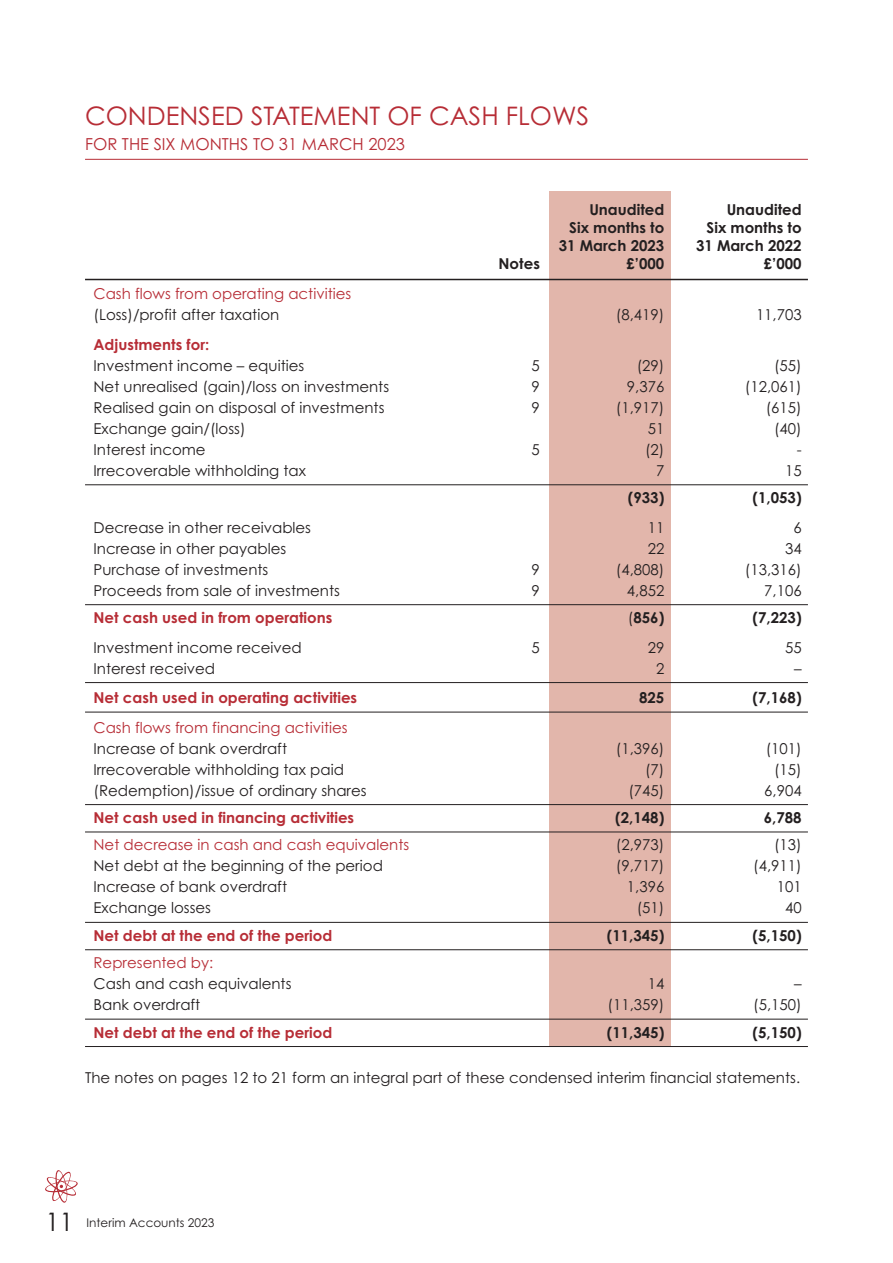
<style>
.page{position:relative;width:893px;height:1263px;background:#fff}
.page>*{position:absolute;margin:0;border:0;box-sizing:border-box;transform-origin:0 0}
.t1{font:25.5px "Century Gothic";color:#b72d36}
.t2{font:16.5px "Century Gothic";color:#b72d36}
.t3{font:15px "Century Gothic";color:#231f20}
.t4{font:700 15px "Century Gothic";color:#b72d36}
.t5{font:700 15px "Century Gothic";color:#231f20}
.t6{font:15px "Century Gothic";color:#b72d36}
.t7{font:12px "Century Gothic";color:#231f20}
.s1{font-weight:400}
.s2{font-size:25.5px}
</style>
<div class="page">
<svg style="left:45px;top:1170px;width:33px;height:33px"></svg>
<div style="left:549px;top:191px;width:121px;height:855px;background:#e2b6ab"></div>
<hr style="left:85px;top:279px;width:723px;height:1px;background:#231f20">
<hr style="left:85px;top:484px;width:723px;height:1px;background:#231f20">
<hr style="left:85px;top:604px;width:723px;height:1px;background:#231f20">
<hr style="left:85px;top:682px;width:723px;height:1px;background:#231f20">
<hr style="left:85px;top:712px;width:723px;height:1px;background:#231f20">
<hr style="left:85px;top:804px;width:723px;height:1px;background:#231f20">
<hr style="left:85px;top:832px;width:723px;height:1px;background:#231f20">
<hr style="left:85px;top:922px;width:723px;height:1px;background:#231f20">
<hr style="left:85px;top:949px;width:723px;height:1px;background:#231f20">
<hr style="left:85px;top:1019px;width:723px;height:1px;background:#231f20">
<hr style="left:85px;top:1046px;width:723px;height:1px;background:#231f20">
<hr style="left:85px;top:159px;width:723px;height:1px;background:#b72d36">
<h1 class="t1" style="left:85px;top:101px;width:506px">CONDENSED STATEMENT OF CASH FLOWS</h1>
<p class="t2" style="left:85px;top:135px;width:321px">FOR THE SIX MONTHS TO 31 MARCH 2023</p>
<p class="t5" style="left:589px;top:201px;width:77px">Unaudited</p>
<p class="t5" style="left:727px;top:201px;width:77px">Unaudited</p>
<p class="t5" style="left:569px;top:219px;width:97px">Six months to</p>
<p class="t5" style="left:707px;top:219px;width:97px">Six months to</p>
<p class="t5" style="left:559px;top:237px;width:107px">31 March 2023</p>
<p class="t5" style="left:696px;top:237px;width:107px">31 March 2022</p>
<p class="t5" style="left:498px;top:255px;width:43px">Notes</p>
<p class="t5" style="left:627px;top:255px;width:39px">£’000</p>
<p class="t5" style="left:764px;top:255px;width:39px">£’000</p>
<p class="t6" style="left:94px;top:285px;width:259px">Cash flows from operating activities</p>
<p class="t3" style="left:94px;top:306px;width:187px">(Loss)/profit after taxation</p>
<p class="t3" style="left:616px;top:306px;width:50px">(8,419)</p>
<p class="t3" style="left:756px;top:306px;width:47px">11,703</p>
<p class="t4" style="left:94px;top:336px;width:117px">Adjustments for:</p>
<p class="t3" style="left:94px;top:357px;width:212px">Investment income – equities</p>
<p class="t3" style="left:532px;top:357px;width:10px">5</p>
<p class="t3" style="left:637px;top:357px;width:29px">(29)</p>
<p class="t3" style="left:774px;top:357px;width:29px">(55)</p>
<p class="t3" style="left:94px;top:378px;width:297px">Net unrealised (gain)/loss on investments</p>
<p class="t3" style="left:532px;top:378px;width:10px">9</p>
<p class="t3" style="left:627px;top:378px;width:39px">9,376</p>
<p class="t3" style="left:745px;top:378px;width:58px">(12,061)</p>
<p class="t3" style="left:94px;top:399px;width:292px">Realised gain on disposal of investments</p>
<p class="t3" style="left:532px;top:399px;width:10px">9</p>
<p class="t3" style="left:616px;top:399px;width:50px">(1,917)</p>
<p class="t3" style="left:766px;top:399px;width:38px">(615)</p>
<p class="t3" style="left:94px;top:420px;width:154px">Exchange gain/(loss)</p>
<p class="t3" style="left:648px;top:420px;width:18px">51</p>
<p class="t3" style="left:774px;top:420px;width:29px">(40)</p>
<p class="t3" style="left:94px;top:441px;width:114px">Interest income</p>
<p class="t3" style="left:532px;top:441px;width:10px">5</p>
<p class="t3" style="left:645px;top:441px;width:21px">(2)</p>
<p class="t3" style="left:797px;top:441px;width:6px">-</p>
<p class="t3" style="left:94px;top:462px;width:214px">Irrecoverable withholding tax</p>
<p class="t3" style="left:656px;top:462px;width:10px">7</p>
<p class="t3" style="left:785px;top:462px;width:18px">15</p>
<p class="t5" style="left:628px;top:489px;width:38px">(933)</p>
<p class="t5" style="left:752px;top:489px;width:51px">(1,053)</p>
<p class="t3" style="left:94px;top:519px;width:219px">Decrease in other receivables</p>
<p class="t3" style="left:648px;top:519px;width:18px">11</p>
<p class="t3" style="left:793px;top:519px;width:10px">6</p>
<p class="t3" style="left:94px;top:540px;width:194px">Increase in other payables</p>
<p class="t3" style="left:648px;top:540px;width:18px">22</p>
<p class="t3" style="left:785px;top:540px;width:18px">34</p>
<p class="t3" style="left:94px;top:561px;width:176px">Purchase of investments</p>
<p class="t3" style="left:532px;top:561px;width:10px">9</p>
<p class="t3" style="left:616px;top:561px;width:50px">(4,808)</p>
<p class="t3" style="left:745px;top:561px;width:58px">(13,316)</p>
<p class="t3" style="left:94px;top:582px;width:248px">Proceeds from sale of investments</p>
<p class="t3" style="left:532px;top:582px;width:10px">9</p>
<p class="t3" style="left:627px;top:582px;width:39px">4,852</p>
<p class="t3" style="left:764px;top:582px;width:39px">7,106</p>
<p class="t4" style="left:94px;top:609px;width:240px">Net cash used in from operations</p>
<p class="t5" style="left:628px;top:609px;width:38px"><span class="s1">(</span>856)</p>
<p class="t5" style="left:752px;top:609px;width:51px">(7,223)</p>
<p class="t3" style="left:94px;top:639px;width:210px">Investment income received</p>
<p class="t3" style="left:532px;top:639px;width:10px">5</p>
<p class="t3" style="left:648px;top:639px;width:18px">29</p>
<p class="t3" style="left:785px;top:639px;width:18px">55</p>
<p class="t3" style="left:94px;top:660px;width:123px">Interest received</p>
<p class="t3" style="left:656px;top:660px;width:10px">2</p>
<p class="t3" style="left:794px;top:660px;width:9px">–</p>
<p class="t4" style="left:94px;top:689px;width:265px">Net cash used in operating activities</p>
<p class="t5" style="left:639px;top:689px;width:27px">825</p>
<p class="t5" style="left:752px;top:689px;width:51px">(7,168)</p>
<p class="t6" style="left:94px;top:719px;width:256px">Cash flows from financing activities</p>
<p class="t3" style="left:94px;top:740px;width:195px">Increase of bank overdraft</p>
<p class="t3" style="left:616px;top:740px;width:50px">(1,396)</p>
<p class="t3" style="left:766px;top:740px;width:38px">(101)</p>
<p class="t3" style="left:94px;top:761px;width:252px">Irrecoverable withholding tax paid</p>
<p class="t3" style="left:645px;top:761px;width:21px">(7)</p>
<p class="t3" style="left:774px;top:761px;width:29px">(15)</p>
<p class="t3" style="left:94px;top:782px;width:275px">(Redemption)/issue of ordinary shares</p>
<p class="t3" style="left:628px;top:782px;width:38px">(745)</p>
<p class="t3" style="left:764px;top:782px;width:39px">6,904</p>
<p class="t4" style="left:94px;top:809px;width:262px">Net cash used in financing activities</p>
<p class="t5" style="left:615px;top:809px;width:51px">(2,148)</p>
<p class="t5" style="left:764px;top:809px;width:39px">6,788</p>
<p class="t6" style="left:94px;top:836px;width:317px">Net decrease in cash and cash equivalents</p>
<p class="t3" style="left:616px;top:836px;width:50px">(2,973)</p>
<p class="t3" style="left:774px;top:836px;width:29px">(13)</p>
<p class="t3" style="left:94px;top:857px;width:291px">Net debt at the beginning of the period</p>
<p class="t3" style="left:616px;top:857px;width:50px">(9,717)</p>
<p class="t3" style="left:753px;top:857px;width:50px">(4,911)</p>
<p class="t3" style="left:94px;top:878px;width:195px">Increase of bank overdraft</p>
<p class="t3" style="left:627px;top:878px;width:39px">1,396</p>
<p class="t3" style="left:777px;top:878px;width:26px">101</p>
<p class="t3" style="left:94px;top:899px;width:119px">Exchange losses</p>
<p class="t3" style="left:637px;top:899px;width:29px">(51)</p>
<p class="t3" style="left:785px;top:899px;width:18px">40</p>
<p class="t4" style="left:94px;top:927px;width:240px">Net debt at the end of the period</p>
<p class="t5" style="left:607px;top:927px;width:59px">(11,345)</p>
<p class="t5" style="left:752px;top:927px;width:51px">(5,150)</p>
<p class="t6" style="left:94px;top:954px;width:121px">Represented by:</p>
<p class="t3" style="left:94px;top:975px;width:199px">Cash and cash equivalents</p>
<p class="t3" style="left:648px;top:975px;width:18px">14</p>
<p class="t3" style="left:794px;top:975px;width:9px">–</p>
<p class="t3" style="left:94px;top:996px;width:108px">Bank overdraft</p>
<p class="t3" style="left:608px;top:996px;width:58px">(11,359)</p>
<p class="t3" style="left:753px;top:996px;width:50px">(5,150)</p>
<p class="t4" style="left:94px;top:1024px;width:240px">Net debt at the end of the period</p>
<p class="t5" style="left:607px;top:1024px;width:59px">(11,345)</p>
<p class="t5" style="left:752px;top:1024px;width:51px">(5,150)</p>
<p class="t3" style="left:85px;top:1069px;width:717px">The notes on pages 12 to 21 form an integral part of these condensed interim financial statements.</p>
<p class="t7" style="left:46px;top:1216px;width:171px"><span class="s2">11</span> Interim Accounts 2023</p>
</div>
